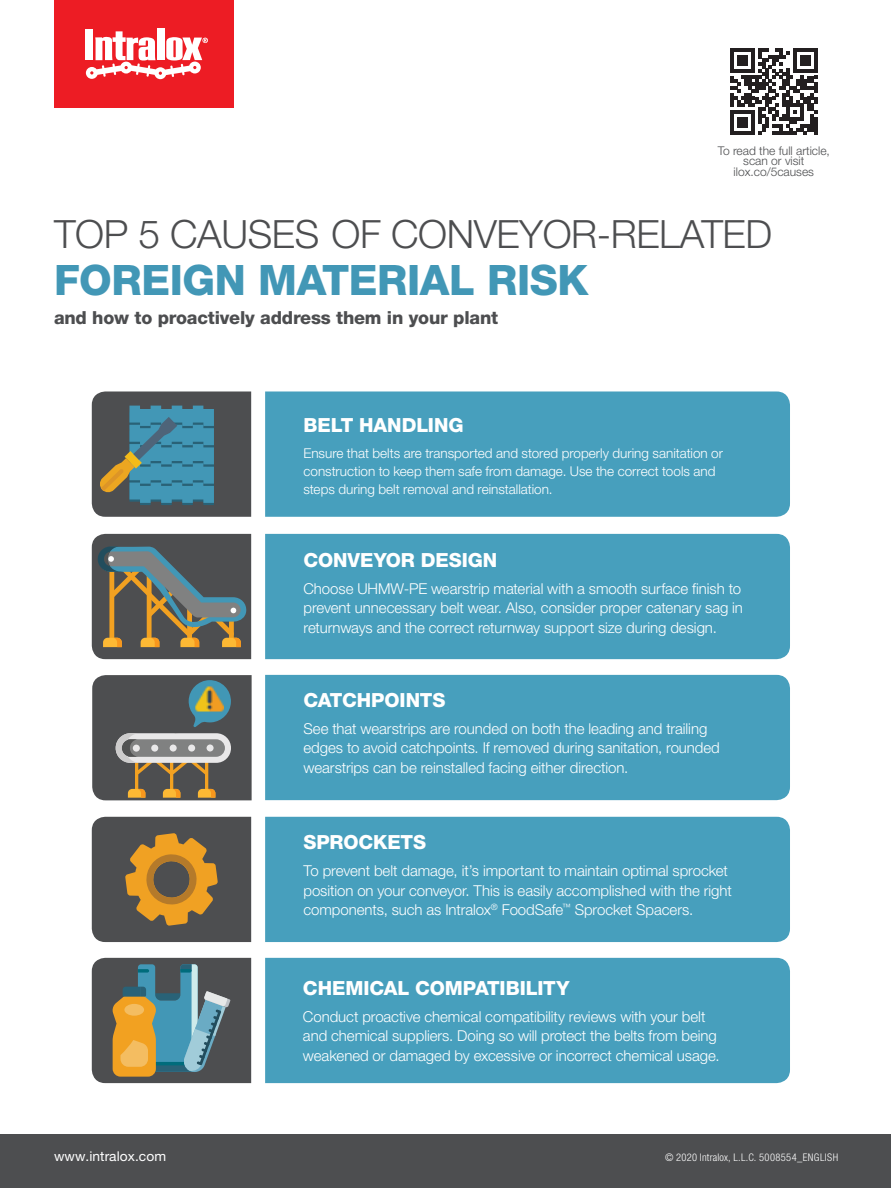
<style>
.page{position:relative;width:891px;height:1188px;background:#fff}
.page>*{position:absolute;margin:0;border:0;box-sizing:border-box;transform-origin:0 0}
.t1{font:800 42px "Helvetica Neue LT Pro";letter-spacing:-.01em;color:#4297b6}
.t2{font:300 39px "Helvetica Neue LT Pro";letter-spacing:-.01em;color:#4d4e50}
.t3{font:800 19.5px "Helvetica Neue LT Pro";letter-spacing:-.005em;color:#fff}
.t4{font:800 18px "Helvetica Neue LT Pro";letter-spacing:-.01em;color:#4d4e50}
.t5{font:300 15px/19.5px "Helvetica Neue LT Pro";letter-spacing:-.005em;color:#fff}
.t6{font:300 13.5px/18px "Helvetica Neue LT Pro";color:#fff}
.t7{font:13.5px "Helvetica Neue LT Pro";letter-spacing:.005em;color:#fff}
.t8{font:300 12px/10.5px "Helvetica Neue LT Pro";color:#4d4e50;text-align:center}
.t9{font:300 condensed 10.5px "Helvetica Neue LT Pro";letter-spacing:.035em;color:#fff}
</style>
<div class="page">
<div style="left:0;top:1134px;width:891px;height:54px;background:#4d4e50"></div>
<div style="left:54px;top:0;width:179px;height:108px;background:#ed1c24"></div>
<div style="left:86px;top:29px;width:7px;height:7px;background:#fff"></div>
<div style="left:157px;top:29px;width:7px;height:31px;background:#fff"></div>
<svg style="left:86px;top:31px;width:122px;height:48px"></svg>
<div style="left:265px;top:392px;width:525px;height:125px;background:#479fbd"></div>
<div style="left:265px;top:534px;width:525px;height:125px;background:#479fbd"></div>
<div style="left:265px;top:675px;width:525px;height:125px;background:#479fbd"></div>
<div style="left:265px;top:817px;width:525px;height:125px;background:#479fbd"></div>
<div style="left:265px;top:958px;width:525px;height:125px;background:#479fbd"></div>
<svg style="left:92px;top:817px;width:159px;height:125px"></svg>
<svg style="left:730px;top:48px;width:87px;height:87px"></svg>
<svg style="left:92px;top:958px;width:159px;height:125px"></svg>
<svg style="left:92px;top:675px;width:160px;height:125px"></svg>
<div style="left:133px;top:745px;width:7px;height:7px;background:#e9e8e9;border-radius:50%"></div>
<img style="left:195px;top:686px;width:29px;height:27px">
<svg style="left:92px;top:392px;width:159px;height:125px"></svg>
<svg style="left:92px;top:534px;width:159px;height:125px"></svg>
<p class="t8" style="left:718px;top:145px;width:114px">To read the full article, scan or visit ilox.co/5causes</p>
<h2 class="t2" style="left:54px;top:210px;width:720px">TOP 5 CAUSES OF CONVEYOR-RELATED</h2>
<h1 class="t1" style="left:54px;top:255px;width:536px">FOREIGN MATERIAL RISK</h1>
<p class="t4" style="left:54px;top:307px;width:446px">and how to proactively address them in your plant</p>
<h3 class="t3" style="left:303px;top:414px;width:162px">BELT HANDLING</h3>
<p class="t6" style="left:303px;top:444px;width:421px">Ensure that belts are transported and stored properly during sanitation or construction to keep them safe from damage. Use the correct tools and steps during belt removal and reinstallation.</p>
<h3 class="t3" style="left:303px;top:548px;width:195px">CONVEYOR DESIGN</h3>
<p class="t5" style="left:303px;top:579px;width:441px">Choose UHMW-PE wearstrip material with a smooth surface finish to prevent unnecessary belt wear. Also, consider proper catenary sag in returnways and the correct returnway support size during design.</p>
<h3 class="t3" style="left:303px;top:688px;width:143px">CATCHPOINTS</h3>
<p class="t5" style="left:303px;top:719px;width:418px">See that wearstrips are rounded on both the leading and trailing edges to avoid catchpoints. If removed during sanitation, rounded wearstrips can be reinstalled facing either direction.</p>
<h3 class="t3" style="left:303px;top:831px;width:124px">SPROCKETS</h3>
<p class="t5" style="left:303px;top:861px;width:430px">To prevent belt damage, it’s important to maintain optimal sprocket position on your conveyor. This is easily accomplished with the right components, such as Intralox<sup>®</sup> FoodSafe<sup>™</sup> Sprocket Spacers.</p>
<h3 class="t3" style="left:303px;top:976px;width:268px">CHEMICAL COMPATIBILITY</h3>
<p class="t5" style="left:303px;top:1007px;width:418px">Conduct proactive chemical compatibility reviews with your belt and chemical suppliers. Doing so will protect the belts from being weakened or damaged by excessive or incorrect chemical usage.</p>
<p class="t7" style="left:54px;top:1148px;width:114px">www.intralox.com</p>
<p class="t9" style="left:665px;top:1151px;width:175px">© 2020 Intralox, L.L.C. 5008554_ENGLISH</p>
</div>
